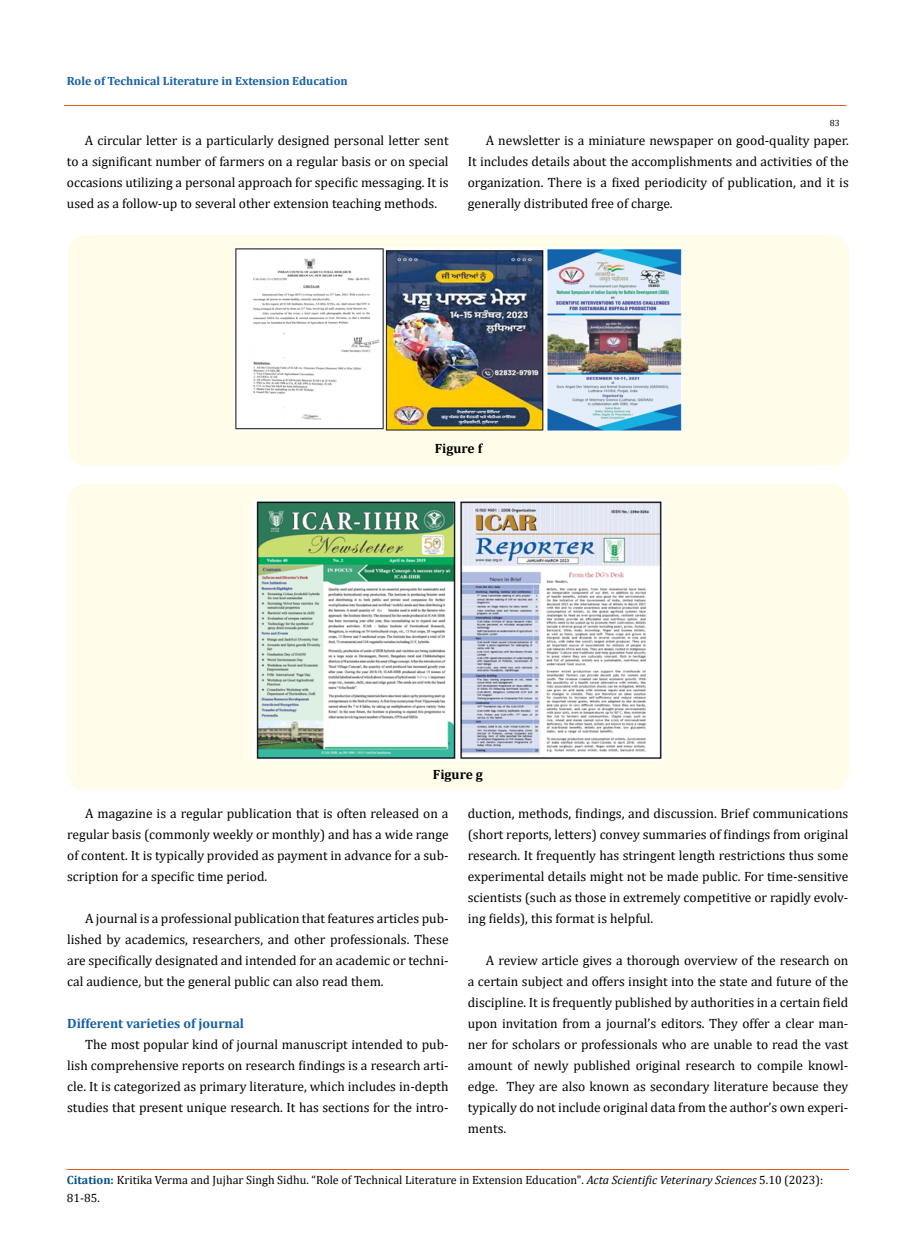
<style>
.page{position:relative;width:917px;height:1260px;background:#fff}
.page>*{position:absolute;margin:0;border:0;box-sizing:border-box;transform-origin:0 0}
.t1{font:13.5px/21px "Cambria";color:#000;text-align:justify}
.t2{font:700 13.5px "Cambria";color:#1560a6}
.t3{font:700 13.5px "Cambria";color:#000}
.t4{font:12px/18px "Cambria";color:#000}
.t5{font:700 12px "Cambria";color:#1560a6}
.t6{font:9px "Cambria";color:#000}
.s1{font-weight:700;color:#035089}
.s2{font-style:italic}
</style>
<div class="page">
<div style="left:68px;top:235px;width:781px;height:231px;background:#fffde9;border-radius:18px"></div>
<img style="left:235px;top:248px;width:446px;height:183px">
<div style="left:67px;top:484px;width:781px;height:306px;background:#fffde9;border-radius:18px"></div>
<img style="left:254px;top:499px;width:409px;height:262px">
<hr style="left:67px;top:1169px;width:781px;height:1px;background:#e05d1a">
<hr style="left:64px;top:105px;width:781px;height:1px;background:#e05d1a">
<p class="t5" style="left:67px;top:72px;width:282px">Role of Technical Literature in Extension Education</p>
<p class="t6" style="left:829px;top:118px;width:11px">83</p>
<p class="t1" style="left:67px;top:130px;width:383px;text-indent:18px">A circular letter is a particularly designed personal letter sent to a significant number of farmers on a regular basis or on special occasions utilizing a personal approach for specific messaging. It is used as a follow-up to several other extension teaching methods.</p>
<p class="t1" style="left:468px;top:130px;width:382px;text-indent:18px">A newsletter is a miniature newspaper on good-quality paper.<br>It includes details about the accomplishments and activities of the organization. There is a fixed periodicity of publication, and it is generally distributed free of charge.</p>
<p class="t3" style="left:435px;top:439px;width:49px">Figure f</p>
<p class="t3" style="left:433px;top:765px;width:51px">Figure g</p>
<p class="t1" style="left:67px;top:803px;width:383px;text-indent:18px">A magazine is a regular publication that is often released on a regular basis (commonly weekly or monthly) and has a wide range of content. It is typically provided as payment in advance for a sub&shy;scription for a specific time period.</p>
<p class="t1" style="left:67px;top:908px;width:383px;text-indent:18px">A journal is a professional publication that features articles pub&shy;lished by academics, researchers, and other professionals. These are specifically designated and intended for an academic or techni&shy;cal audience, but the general public can also read them.</p>
<p class="t2" style="left:67px;top:1014px;width:178px">Different varieties of journal</p>
<p class="t1" style="left:67px;top:1034px;width:383px;text-indent:18px">The most popular kind of journal manuscript intended to pub&shy;lish comprehensive reports on research findings is a research arti&shy;cle. It is categorized as primary literature, which includes in-depth studies that present unique research. It has sections for the intro-</p>
<p class="t1" style="left:468px;top:803px;width:382px">duction, methods, findings, and discussion. Brief communications (short reports, letters) convey summaries of findings from original research. It frequently has stringent length restrictions thus some experimental details might not be made public. For time-sensitive scientists (such as those in extremely competitive or rapidly evolv&shy;ing fields), this format is helpful.</p>
<p class="t1" style="left:468px;top:950px;width:382px;text-indent:18px">A review article gives a thorough overview of the research on a certain subject and offers insight into the state and future of the discipline. It is frequently published by authorities in a certain field upon invitation from a journal’s editors. They offer a clear man&shy;ner for scholars or professionals who are unable to read the vast amount of newly published original research to compile knowl&shy;edge. They are also known as secondary literature because they typically do not include original data from the author’s own experi&shy;ments.</p>
<p class="t4" style="left:67px;top:1171px;width:757px"><span class="s1">Citation:</span> Kritika Verma and Jujhar Singh Sidhu. “Role of Technical Literature in Extension Education". <span class="s2">Acta Scientific Veterinary Sciences</span> 5.10 (2023):<br>81-85.</p>
</div>
